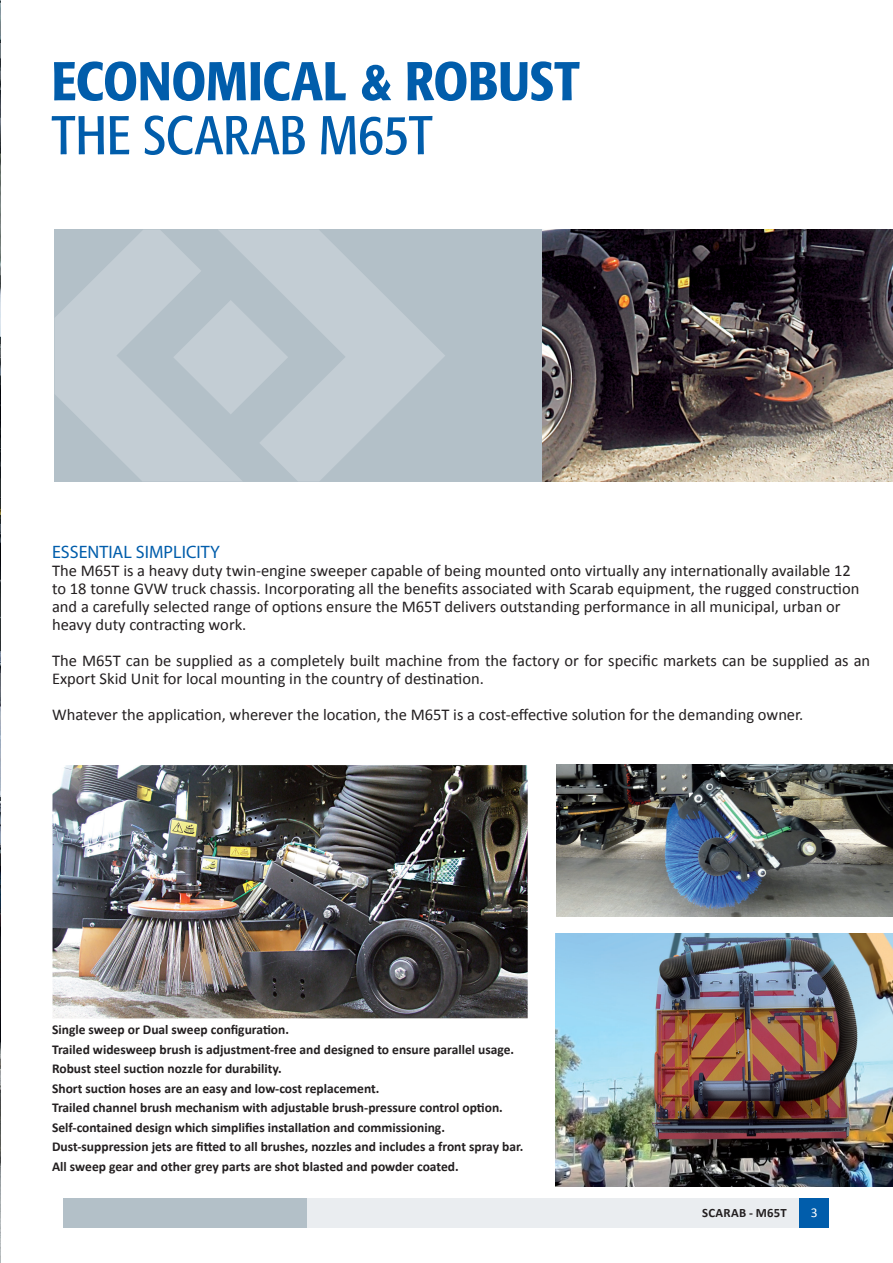
<style>
.page{position:relative;width:893px;height:1263px;background:#fff}
.page>*{position:absolute;margin:0;border:0;box-sizing:border-box;transform-origin:0 0}
.t1{font:500 condensed 54px "Formata";letter-spacing:-.005em;color:#015dab}
.t2{font:condensed 54px "Formata";letter-spacing:.005em;color:#015dab}
.t3{font:18px "Myriad Pro";color:#015dab}
.t4{font:16.5px/18px "Calibri";color:#231f20}
.t5{font:700 13.5px "Calibri";color:#231f20}
.t6{font:13.5px "Calibri";color:#fff}
.t7{font:700 12.75px "Calibri";letter-spacing:.015em;color:#231f20}
.s1{font-size:57px}
</style>
<div class="page">
<div style="left:64px;top:1198px;width:765px;height:29px;background:#eaedf0"></div>
<div style="left:799px;top:1198px;width:30px;height:29px;background:#015dab"></div>
<div style="left:64px;top:1198px;width:243px;height:29px;background:#b3c0c8"></div>
<img style="left:0;top:0;width:1px;height:1263px">
<div style="left:55px;top:229px;width:838px;height:252px;background:#b3c0c8"></div>
<svg style="left:55px;top:230px;width:390px;height:251px;fill:#c3cdd4"></svg>
<img style="left:543px;top:229px;width:350px;height:253px">
<img style="left:555px;top:933px;width:338px;height:253px">
<img style="left:52px;top:765px;width:476px;height:253px">
<img style="left:557px;top:764px;width:336px;height:153px">
<p class="t1" style="left:52px;top:48px;width:530px">ECONOMICAL &amp; ROBUST</p>
<p class="t2" style="left:52px;top:104px;width:382px">THE SCARAB M<span class="s1">65</span>T</p>
<p class="t3" style="left:52px;top:541px;width:169px">ESSENTIAL SIMPLICITY</p>
<p class="t4" style="left:52px;top:562px;width:809px">The M65T is a heavy duty twin-engine sweeper capable of being mounted onto virtually any internationally available 12 to 18 tonne GVW truck chassis. Incorporating all the benefits associated with Scarab equipment, the rugged construction and a carefully selected range of options ensure the M65T delivers outstanding performance in all municipal, urban or heavy duty contracting work.</p>
<p class="t4" style="left:52px;top:652px;width:820px">The M65T can be supplied as a completely built machine from the factory or for specific markets can be supplied as an<br>Export Skid Unit for local mounting in the country of destination.</p>
<p class="t4" style="left:52px;top:706px;width:753px">Whatever the application, wherever the location, the M65T is a cost-effective solution for the demanding owner.</p>
<p class="t5" style="left:52px;top:1021px;width:238px">Single sweep or Dual sweep configuration.</p>
<p class="t5" style="left:52px;top:1040px;width:464px">Trailed widesweep brush is adjustment-free and designed to ensure parallel usage.</p>
<p class="t5" style="left:52px;top:1060px;width:231px">Robust steel suction nozzle for durability.</p>
<p class="t5" style="left:52px;top:1079px;width:329px">Short suction hoses are an easy and low-cost replacement.</p>
<p class="t5" style="left:52px;top:1099px;width:452px">Trailed channel brush mechanism with adjustable brush-pressure control option.</p>
<p class="t5" style="left:52px;top:1118px;width:394px">Self-contained design which simplifies installation and commissioning.</p>
<p class="t5" style="left:52px;top:1138px;width:473px">Dust-suppression jets are fitted to all brushes, nozzles and includes a front spray bar.</p>
<p class="t5" style="left:52px;top:1157px;width:408px">All sweep gear and other grey parts are shot blasted and powder coated.</p>
<p class="t7" style="left:702px;top:1204px;width:86px">SCARAB - M65T</p>
<p class="t6" style="left:811px;top:1204px;width:8px">3</p>
</div>
